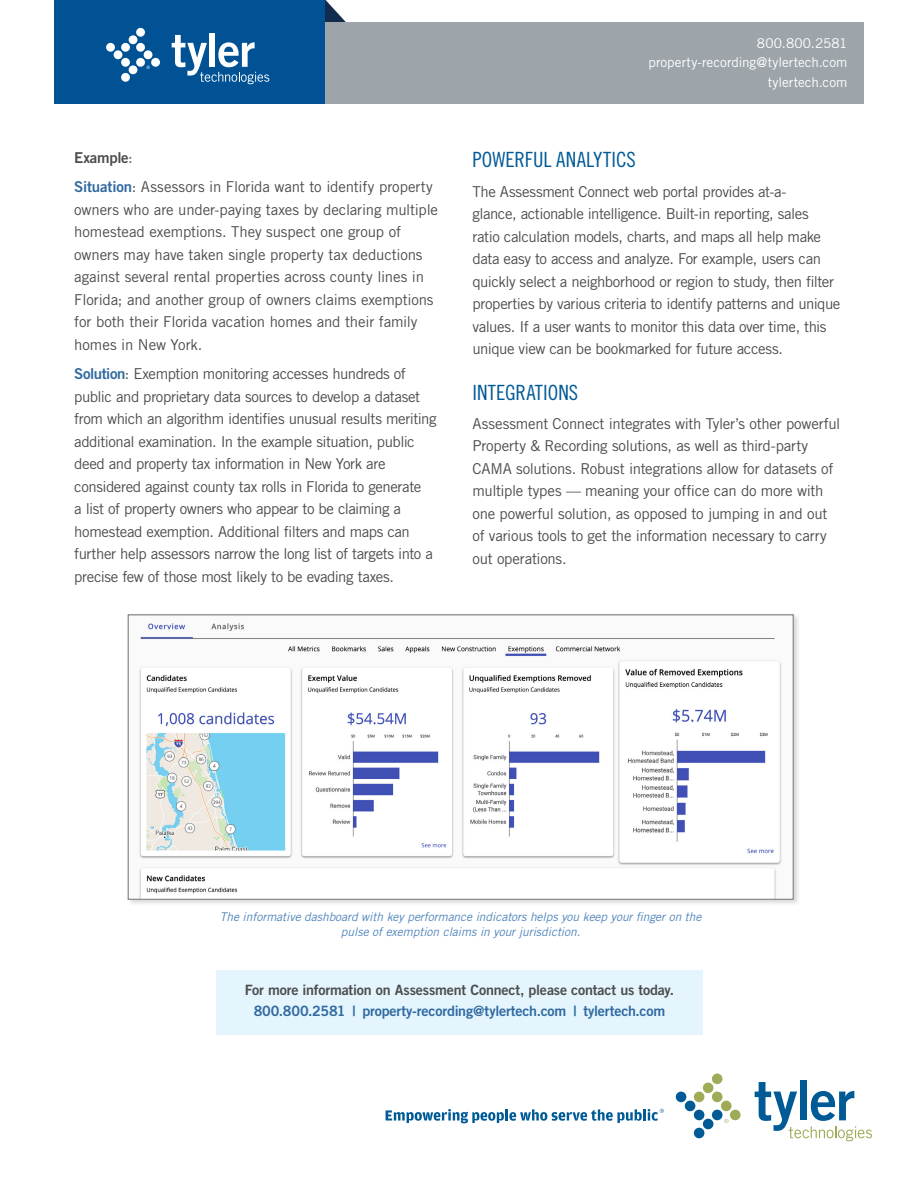
<style>
.page{position:relative;width:918px;height:1188px;background:#fff}
.page>*{position:absolute;margin:0;border:0;box-sizing:border-box;transform-origin:0 0}
.t1{font:21px "Trade Gothic LT Std Cn 18";letter-spacing:.005em;color:#005a96}
.t2{font:15px/22.5px "Trade Gothic LT Std";letter-spacing:-.025em;color:#4d4d4f}
.t3{font:15px "Trade Gothic LT Std Bd 2";letter-spacing:-.02em;color:#4d4d4f}
.t4{font:14.25px "Trade Gothic LT Std Bd 2";letter-spacing:-.01em;color:#4d4d4f}
.t5{font:14.25px "Trade Gothic LT Std Bd 2";letter-spacing:-.01em;color:#306aa1}
.t6{font:13.5px/19.5px "Trade Gothic LT Std";color:#fff;text-align:right}
.t7{font:italic 12px/14.4px "Trade Gothic LT Std";letter-spacing:-.005em;color:#5186bb;text-align:center}
.s1{font-family:"Trade Gothic LT Std"}
.s2{font-family:"Trade Gothic LT Std Bd 2";color:#306aa1}
</style>
<div class="page">
<svg style="left:325px;top:0;width:21px;height:22px"></svg>
<div style="left:297px;top:22px;width:567px;height:82px;background:#9da5ab"></div>
<div style="left:54px;top:0;width:271px;height:104px;background:#005295"></div>
<div style="left:209px;top:34px;width:6px;height:33px;background:#fff"></div>
<svg style="left:172px;top:35px;width:97px;height:49px"></svg>
<div style="left:106px;top:43px;width:9px;height:9px;background:#fff;border-radius:50%"></div>
<div style="left:114px;top:50px;width:8px;height:9px;background:#fff;border-radius:50%"></div>
<div style="left:121px;top:58px;width:9px;height:9px;background:#fff;border-radius:50%"></div>
<div style="left:121px;top:73px;width:9px;height:9px;background:#fff;border-radius:50%"></div>
<div style="left:129px;top:65px;width:8px;height:9px;background:#fff;border-radius:50%"></div>
<div style="left:136px;top:58px;width:9px;height:9px;background:#fff;border-radius:50%"></div>
<div style="left:121px;top:43px;width:9px;height:9px;background:#fff;border-radius:50%"></div>
<div style="left:129px;top:35px;width:8px;height:9px;background:#fff;border-radius:50%"></div>
<div style="left:136px;top:43px;width:9px;height:9px;background:#fff;border-radius:50%"></div>
<div style="left:144px;top:50px;width:8px;height:9px;background:#fff;border-radius:50%"></div>
<div style="left:151px;top:58px;width:9px;height:9px;background:#fff;border-radius:50%"></div>
<div style="left:136px;top:28px;width:9px;height:9px;background:#fff;border-radius:50%"></div>
<svg style="left:146px;top:66px;width:4px;height:3px"></svg>
<div style="left:800px;top:1080px;width:7px;height:40px;background:#005a96"></div>
<svg style="left:755px;top:1082px;width:117px;height:59px"></svg>
<div style="left:676px;top:1092px;width:10px;height:10px;background:#005a96;border-radius:50%"></div>
<div style="left:685px;top:1101px;width:10px;height:10px;background:#005a96;border-radius:50%"></div>
<div style="left:694px;top:1110px;width:10px;height:10px;background:#005a96;border-radius:50%"></div>
<div style="left:694px;top:1128px;width:10px;height:10px;background:#005a96;border-radius:50%"></div>
<div style="left:703px;top:1119px;width:10px;height:10px;background:#005a96;border-radius:50%"></div>
<div style="left:712px;top:1110px;width:11px;height:10px;background:#005a96;border-radius:50%"></div>
<div style="left:694px;top:1092px;width:10px;height:10px;background:#a0ab57;border-radius:50%"></div>
<div style="left:703px;top:1083px;width:10px;height:10px;background:#a0ab57;border-radius:50%"></div>
<div style="left:712px;top:1092px;width:11px;height:10px;background:#a0ab57;border-radius:50%"></div>
<div style="left:721px;top:1101px;width:11px;height:10px;background:#a0ab57;border-radius:50%"></div>
<div style="left:730px;top:1110px;width:11px;height:10px;background:#a0ab57;border-radius:50%"></div>
<div style="left:712px;top:1074px;width:11px;height:10px;background:#a0ab57;border-radius:50%"></div>
<svg style="left:724px;top:1119px;width:5px;height:4px"></svg>
<svg style="left:386px;top:1109px;width:278px;height:14px"></svg>
<div style="left:127px;top:613px;width:674px;height:293px;background:#000;opacity:.15"></div>
<img style="left:130px;top:616px;width:662px;height:282px">
<div style="left:216px;top:971px;width:487px;height:64px;background:#e4f5fd"></div>
<p class="t3" style="left:74px;top:148px;width:60px">Example<span class="s1">:</span></p>
<p class="t2" style="left:74px;top:176px;width:365px"><span class="s2">Situation</span>: Assessors in Florida want to identify property owners who are under-paying taxes by declaring multiple homestead exemptions. They suspect one group of owners may have taken single property tax deductions against several rental properties across county lines in Florida; and another group of owners claims exemptions for both their Florida vacation homes and their family homes in New York.</p>
<p class="t2" style="left:74px;top:362px;width:364px"><span class="s2">Solution</span>: Exemption monitoring accesses hundreds of public and proprietary data sources to develop a dataset from which an algorithm identifies unusual results meriting additional examination. In the example situation, public deed and property tax information in New York are considered against county tax rolls in Florida to generate<br>a list of property owners who appear to be claiming a homestead exemption. Additional filters and maps can further help assessors narrow the long list of targets into a precise few of those most likely to be evading taxes.</p>
<p class="t6" style="left:649px;top:33px;width:200px">800.800.2581 property-recording@tylertech.com tylertech.com</p>
<h1 class="t1" style="left:472px;top:147px;width:165px">POWERFUL ANALYTICS</h1>
<p class="t2" style="left:472px;top:180px;width:369px">The Assessment Connect web portal provides at-a-<br>glance, actionable intelligence. Built-in reporting, sales<br>ratio calculation models, charts, and maps all help make data easy to access and analyze. For example, users can quickly select a neighborhood or region to study, then filter properties by various criteria to identify patterns and unique values. If a user wants to monitor this data over time, this unique view can be bookmarked for future access.</p>
<h1 class="t1" style="left:472px;top:380px;width:107px">INTEGRATIONS</h1>
<p class="t2" style="left:472px;top:412px;width:369px">Assessment Connect integrates with Tyler’s other powerful Property &amp; Recording solutions, as well as third-party CAMA solutions. Robust integrations allow for datasets of multiple types — meaning your office can do more with one powerful solution, as opposed to jumping in and out of various tools to get the information necessary to carry out operations.</p>
<p class="t7" style="left:220px;top:910px;width:483px">The informative dashboard with key performance indicators helps you keep your finger on the pulse of exemption claims in your jurisdiction.</p>
<p class="t4" style="left:245px;top:981px;width:431px">For more information on Assessment Connect, please contact us today.</p>
<p class="t5" style="left:254px;top:1002px;width:413px">800.800.2581 | property-recording@tylertech.com | tylertech.com</p>
</div>
